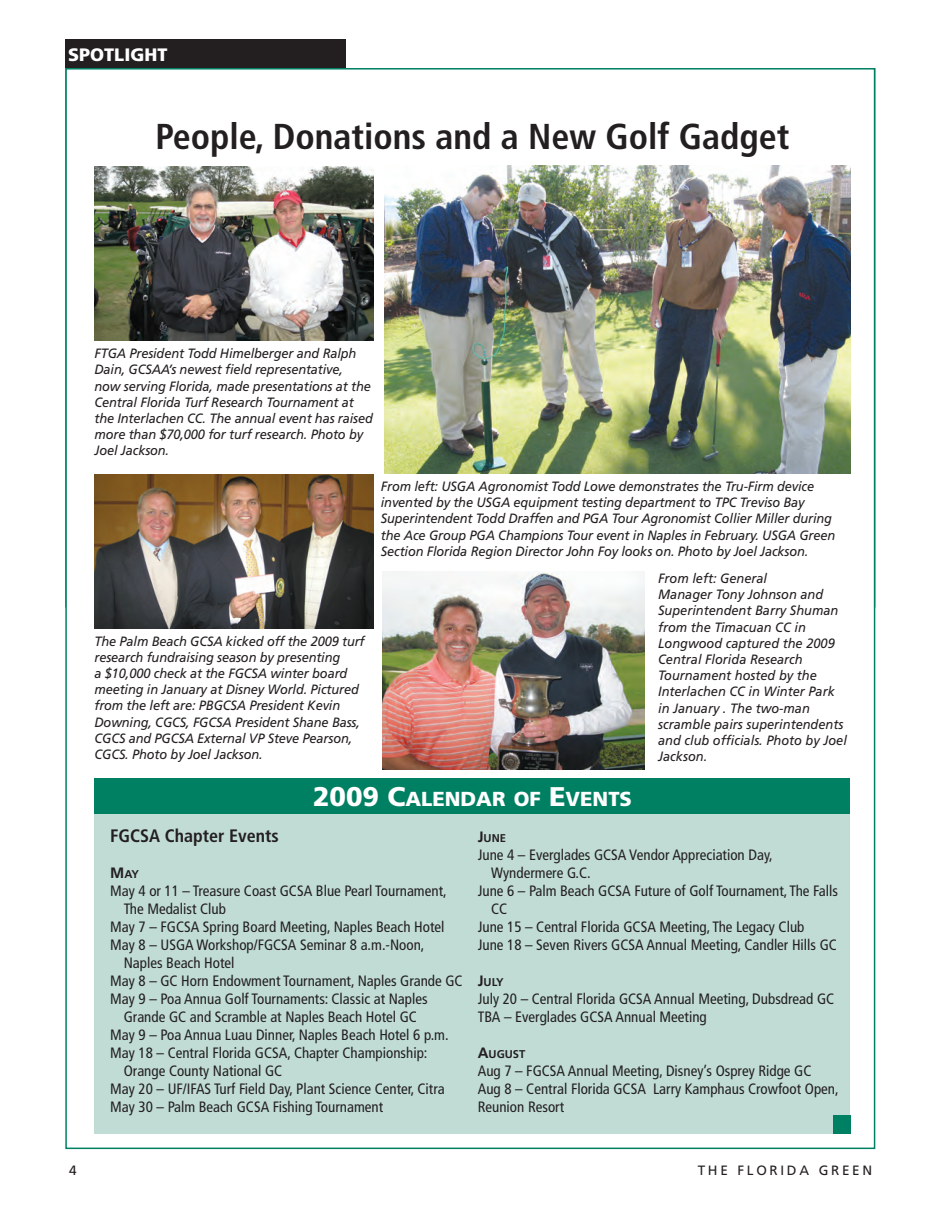
<style>
.page{position:relative;width:945px;height:1215px;background:#fff}
.page>*{position:absolute;margin:0;border:0;box-sizing:border-box;transform-origin:0 0}
.t1{font:700 condensed 36px "Frutiger";color:#231f20}
.t2{font:900 20.25px "Frutiger";color:#fff}
.t3{font:700 condensed 18px "Frutiger";color:#231f20}
.t4{font:900 18px "Frutiger";color:#fff}
.t5{font:condensed 15px/18px "Frutiger";color:#231f20}
.t6{font:italic 13.5px/16.2px "Frutiger";letter-spacing:-.01em;color:#231f20;scale:.95 1}
.t7{font:13.5px "Frutiger";letter-spacing:.2em;color:#231f20}
.t8{font:700 11.25px "Frutiger";color:#231f20}
.s1{font-size:27px}
.s2{font-size:15px}
</style>
<div class="page">
<div style="left:65px;top:68px;width:810px;height:1081px;background:#fff;border:2px solid #008062"></div>
<div style="left:65px;top:39px;width:281px;height:29px;background:#231f20"></div>
<div style="left:94px;top:787px;width:756px;height:347px;background:#c0dcd4"></div>
<div style="left:94px;top:778px;width:756px;height:36px;background:#008062"></div>
<img style="left:94px;top:475px;width:280px;height:154px">
<img style="left:94px;top:166px;width:280px;height:175px">
<img style="left:383px;top:572px;width:262px;height:198px">
<img style="left:384px;top:166px;width:466px;height:308px">
<div style="left:833px;top:1116px;width:17px;height:18px;background:#008062"></div>
<h3 class="t4" style="left:68px;top:44px;width:101px">SPOTLIGHT</h3>
<h1 class="t1" style="left:155px;top:115px;width:636px">People, Donations and a New Golf Gadget</h1>
<p class="t6" style="left:94px;top:346px;width:295px">FTGA President Todd Himelberger and Ralph Dain, GCSAA’s newest field representative,<br>now serving Florida, made presentations at the Central Florida Turf Research Tournament at the Interlachen CC. The annual event has raised more than $70,000 for turf research. Photo by Joel Jackson.</p>
<p class="t6" style="left:94px;top:633px;width:286px">The Palm Beach GCSA kicked off the 2009 turf research fundraising season by presenting<br>a $10,000 check at the FGCSA winter board meeting in January at Disney World. Pictured from the left are: PBGCSA President Kevin Downing, CGCS, FGCSA President Shane Bass, CGCS and PGCSA External VP Steve Pearson, CGCS. Photo by Joel Jackson.</p>
<p class="t6" style="left:381px;top:478px;width:480px">From left: USGA Agronomist Todd Lowe demonstrates the Tru-Firm device invented by the USGA equipment testing department to TPC Treviso Bay Superintendent Todd Draffen and PGA Tour Agronomist Collier Miller during the Ace Group PGA Champions Tour event in Naples in February. USGA Green Section Florida Region Director John Foy looks on. Photo by Joel Jackson.</p>
<p class="t6" style="left:658px;top:570px;width:200px">From left: General<br>Manager Tony Johnson and<br>Superintendent Barry Shuman from the Timacuan CC in<br>Longwood captured the 2009<br>Central Florida Research<br>Tournament hosted by the<br>Interlachen CC in Winter Park in January . The two-man scramble pairs superintendents and club officials. Photo by Joel<br>Jackson.</p>
<h2 class="t2" style="left:313px;top:786px;width:320px"><span class="s1">2009</span> <span class="s1">C</span>ALENDAR OF <span class="s1">E</span>VENTS</h2>
<h3 class="t3" style="left:110px;top:825px;width:170px">FGCSA Chapter Events</h3>
<p class="t8" style="left:110px;top:867px;width:30px"><span class="s2">M</span>AY</p>
<p class="t5" style="left:110px;top:881px;width:338px">May 4 or 11 – Treasure Coast GCSA Blue Pearl Tournament,</p>
<p class="t5" style="left:124px;top:899px;width:104px">The Medalist Club</p>
<p class="t5" style="left:110px;top:917px;width:336px">May 7 – FGCSA Spring Board Meeting, Naples Beach Hotel</p>
<p class="t5" style="left:110px;top:935px;width:316px">May 8 – USGA Workshop/FGCSA Seminar 8 a.m.-Noon,</p>
<p class="t5" style="left:124px;top:953px;width:112px">Naples Beach Hotel</p>
<p class="t5" style="left:110px;top:971px;width:354px">May 8 – GC Horn Endowment Tournament, Naples Grande GC</p>
<p class="t5" style="left:110px;top:989px;width:319px">May 9 – Poa Annua Golf Tournaments: Classic at Naples</p>
<p class="t5" style="left:124px;top:1007px;width:295px">Grande GC and Scramble at Naples Beach Hotel GC</p>
<p class="t5" style="left:110px;top:1025px;width:340px">May 9 – Poa Annua Luau Dinner, Naples Beach Hotel 6 p.m.</p>
<p class="t5" style="left:110px;top:1043px;width:319px">May 18 – Central Florida GCSA, Chapter Championship:</p>
<p class="t5" style="left:124px;top:1061px;width:160px">Orange County National GC</p>
<p class="t5" style="left:110px;top:1079px;width:336px">May 20 – UF/IFAS Turf Field Day, Plant Science Center, Citra</p>
<p class="t5" style="left:110px;top:1097px;width:274px">May 30 – Palm Beach GCSA Fishing Tournament</p>
<p class="t8" style="left:478px;top:831px;width:30px"><span class="s2">J</span>UNE</p>
<p class="t5" style="left:478px;top:845px;width:296px">June 4 – Everglades GCSA Vendor Appreciation Day,</p>
<p class="t5" style="left:491px;top:863px;width:101px">Wyndermere G.C.</p>
<p class="t5" style="left:478px;top:881px;width:362px">June 6 – Palm Beach GCSA Future of Golf Tournament, The Falls</p>
<p class="t5" style="left:491px;top:899px;width:18px">CC</p>
<p class="t5" style="left:478px;top:917px;width:328px">June 15 – Central Florida GCSA Meeting, The Legacy Club</p>
<p class="t5" style="left:478px;top:935px;width:361px">June 18 – Seven Rivers GCSA Annual Meeting, Candler Hills GC</p>
<p class="t8" style="left:478px;top:975px;width:27px"><span class="s2">J</span>ULY</p>
<p class="t5" style="left:478px;top:989px;width:358px">July 20 – Central Florida GCSA Annual Meeting, Dubsdread GC<br>TBA – Everglades GCSA Annual Meeting</p>
<p class="t8" style="left:478px;top:1047px;width:49px"><span class="s2">A</span>UGUST</p>
<p class="t5" style="left:478px;top:1061px;width:362px">Aug 7 – FGCSA Annual Meeting, Disney’s Osprey Ridge GC<br>Aug 8 – Central Florida GCSA Larry Kamphaus Crowfoot Open,<br>Reunion Resort</p>
<p class="t7" style="left:69px;top:1162px;width:9px">4</p>
<p class="t7" style="left:698px;top:1162px;width:176px">THE FLORIDA GREEN</p>
</div>
